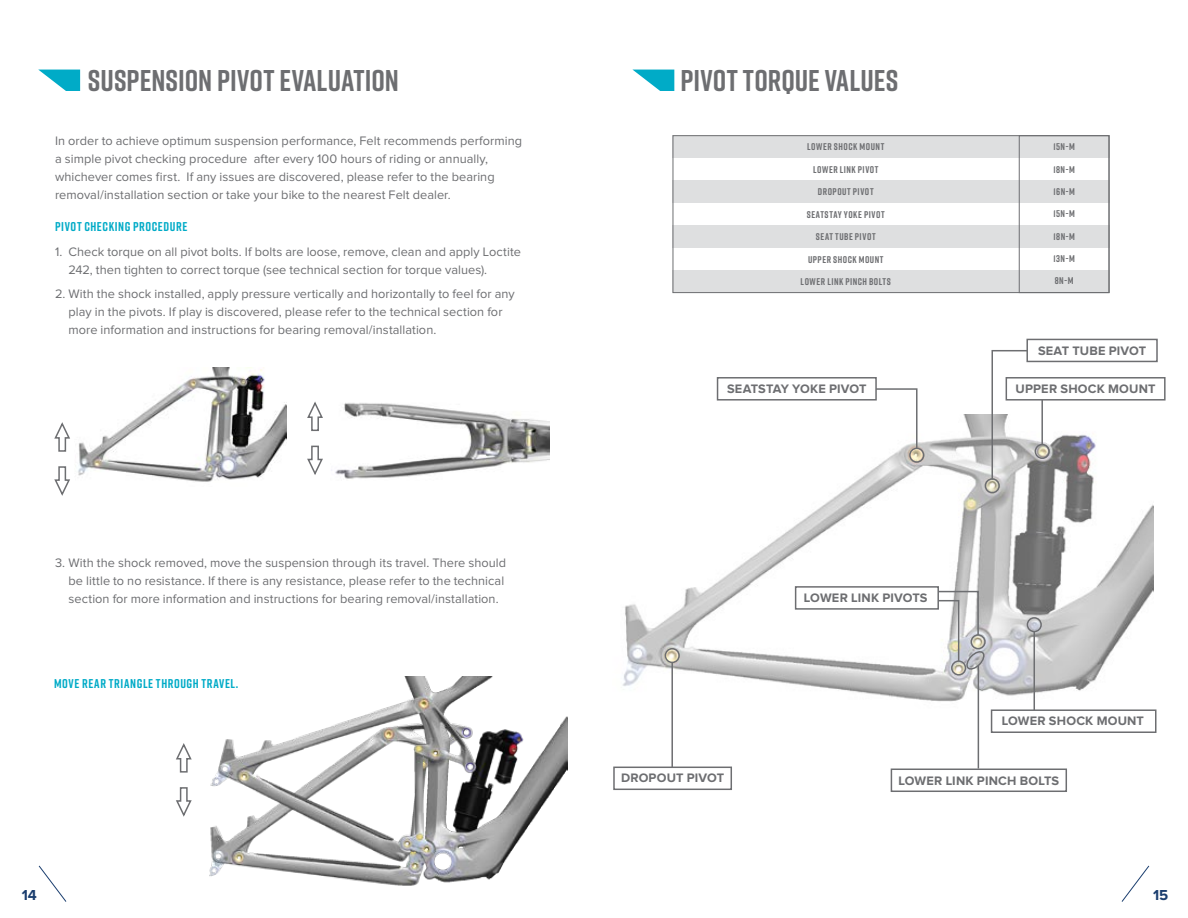
<style>
.page{position:relative;width:1188px;height:918px;background:#fff}
.page>*{position:absolute;margin:0;border:0;box-sizing:border-box;transform-origin:0 0}
.t1{font:700 30px "Rift";letter-spacing:.005em;color:#6d6e71}
.t2{font:700 15px "Proxima Nova";color:#1b3e6f}
.t3{font:12.75px/18px "Proxima Nova";letter-spacing:.005em;color:#6d6e71}
.t4{font:700 12.75px "Proxima Nova";letter-spacing:.015em;color:#6d6e71}
.t5{font:700 12.75px "Rift";letter-spacing:.045em;color:#00abc7}
.t6{font:700 9.75px "Rift";letter-spacing:.055em;color:#6d6e71}
</style>
<div class="page">
<svg style="left:1121px;top:865px;width:29px;height:37px"></svg>
<svg style="left:38px;top:865px;width:29px;height:37px"></svg>
<img style="left:209px;top:677px;width:358px;height:209px">
<img style="left:331px;top:403px;width:219px;height:76px">
<svg style="left:307px;top:401px;width:16px;height:30px"></svg>
<svg style="left:307px;top:445px;width:16px;height:30px"></svg>
<img style="left:78px;top:368px;width:209px;height:114px">
<svg style="left:54px;top:422px;width:16px;height:30px"></svg>
<svg style="left:54px;top:466px;width:16px;height:30px"></svg>
<svg style="left:176px;top:743px;width:16px;height:30px"></svg>
<svg style="left:176px;top:787px;width:16px;height:30px"></svg>
<svg style="left:39px;top:70px;width:41px;height:21px"></svg>
<div style="left:672px;top:135px;width:438px;height:22px;background:#dedfe0"></div>
<div style="left:672px;top:180px;width:438px;height:22px;background:#dedfe0"></div>
<div style="left:672px;top:225px;width:438px;height:22px;background:#dedfe0"></div>
<div style="left:672px;top:270px;width:438px;height:22px;background:#dedfe0"></div>
<div style="left:673px;top:180px;width:346px;height:23px;background:#dedfe0"></div>
<img style="left:622px;top:415px;width:532px;height:301px">
<div style="left:909px;top:448px;width:15px;height:15px;border:2px solid #6d6e71;border-radius:50%"></div>
<svg style="left:851px;top:388px;width:67px;height:62px"></svg>
<div style="left:717px;top:377px;width:160px;height:24px;background:#fff;border:2px solid #6d6e71"></div>
<div style="left:1006px;top:377px;width:160px;height:24px;background:#fff;border:2px solid #6d6e71"></div>
<div style="left:985px;top:478px;width:15px;height:15px;border:2px solid #6d6e71;border-radius:50%"></div>
<svg style="left:991px;top:350px;width:117px;height:131px"></svg>
<div style="left:1026px;top:339px;width:132px;height:23px;background:#fff;border:2px solid #6d6e71"></div>
<div style="left:951px;top:660px;width:15px;height:16px;border:2px solid #6d6e71;border-radius:50%"></div>
<div style="left:795px;top:586px;width:144px;height:24px;background:#fff;border:2px solid #6d6e71"></div>
<hr style="left:978px;top:666px;width:1px;height:103px;background:#6d6e71">
<div style="left:891px;top:769px;width:176px;height:23px;background:#fff;border:2px solid #6d6e71"></div>
<div style="left:665px;top:648px;width:15px;height:15px;border:2px solid #6d6e71;border-radius:50%"></div>
<hr style="left:671px;top:662px;width:2px;height:110px;background:#6d6e71">
<div style="left:613px;top:767px;width:119px;height:23px;background:#fff;border:2px solid #6d6e71"></div>
<div style="left:1027px;top:617px;width:15px;height:15px;border:2px solid #6d6e71;border-radius:50%"></div>
<hr style="left:1034px;top:632px;width:1px;height:82px;background:#6d6e71">
<div style="left:991px;top:709px;width:165px;height:24px;background:#fff;border:2px solid #6d6e71"></div>
<div style="left:1019px;top:135px;width:90px;height:158px;border:1px solid #6d6e71"></div>
<div style="left:673px;top:135px;width:436px;height:158px;border:1px solid #6d6e71"></div>
<svg style="left:633px;top:70px;width:41px;height:21px"></svg>
<svg style="left:893px;top:590px;width:93px;height:80px"></svg>
<h1 class="t1" style="left:88px;top:59px;width:312px">SUSPENSION PIVOT EVALUATION</h1>
<p class="t3" style="left:55px;top:132px;width:469px">In order to achieve optimum suspension performance, Felt recommends performing a simple pivot checking procedure after every 100 hours of riding or annually, whichever comes first. If any issues are discovered, please refer to the bearing removal/installation section or take your bike to the nearest Felt dealer.</p>
<p class="t5" style="left:55px;top:217px;width:134px">PIVOT CHECKING PROCEDURE</p>
<p class="t3" style="left:69px;top:242px;width:454px;text-indent:-14px">1. Check torque on all pivot bolts. If bolts are loose, remove, clean and apply Loctite<br>242, then tighten to correct torque (see technical section for torque values).</p>
<p class="t3" style="left:69px;top:285px;width:448px;text-indent:-14px">2. With the shock installed, apply pressure vertically and horizontally to feel for any play in the pivots. If play is discovered, please refer to the technical section for more information and instructions for bearing removal/installation.</p>
<p class="t3" style="left:69px;top:553px;width:439px;text-indent:-14px">3. With the shock removed, move the suspension through its travel. There should be little to no resistance. If there is any resistance, please refer to the technical section for more information and instructions for bearing removal/installation.</p>
<p class="t5" style="left:54px;top:675px;width:186px">MOVE REAR TRIANGLE THROUGH TRAVEL.</p>
<h1 class="t1" style="left:680px;top:59px;width:219px">PIVOT TORQUE VALUES</h1>
<p class="t6" style="left:807px;top:140px;width:79px">LOWER SHOCK MOUNT</p>
<p class="t6" style="left:1053px;top:140px;width:23px">15N-M</p>
<p class="t6" style="left:813px;top:162px;width:67px">LOWER LINK PIVOT</p>
<p class="t6" style="left:807px;top:207px;width:79px">SEATSTAY YOKE PIVOT</p>
<p class="t6" style="left:808px;top:252px;width:77px">UPPER SHOCK MOUNT</p>
<p class="t6" style="left:818px;top:185px;width:57px">DROPOUT PIVOT</p>
<p class="t6" style="left:816px;top:230px;width:61px">SEAT TUBE PIVOT</p>
<p class="t6" style="left:801px;top:275px;width:92px">LOWER LINK PINCH BOLTS</p>
<p class="t6" style="left:1053px;top:162px;width:23px">18N-M</p>
<p class="t6" style="left:1053px;top:185px;width:23px">16N-M</p>
<p class="t6" style="left:1053px;top:207px;width:23px">15N-M</p>
<p class="t6" style="left:1053px;top:229px;width:23px">18N-M</p>
<p class="t6" style="left:1053px;top:252px;width:23px">13N-M</p>
<p class="t6" style="left:1055px;top:274px;width:20px">8N-M</p>
<p class="t4" style="left:1038px;top:344px;width:110px">SEAT TUBE PIVOT</p>
<p class="t4" style="left:727px;top:382px;width:141px">SEATSTAY YOKE PIVOT</p>
<p class="t4" style="left:1016px;top:382px;width:141px">UPPER SHOCK MOUNT</p>
<p class="t4" style="left:621px;top:771px;width:105px">DROPOUT PIVOT</p>
<p class="t4" style="left:804px;top:590px;width:125px">LOWER LINK PIVOTS</p>
<p class="t4" style="left:1002px;top:714px;width:144px">LOWER SHOCK MOUNT</p>
<p class="t4" style="left:898px;top:773px;width:162px">LOWER LINK PINCH BOLTS</p>
<p class="t2" style="left:22px;top:886px;width:17px">14</p>
<p class="t2" style="left:1153px;top:886px;width:17px">15</p>
</div>
